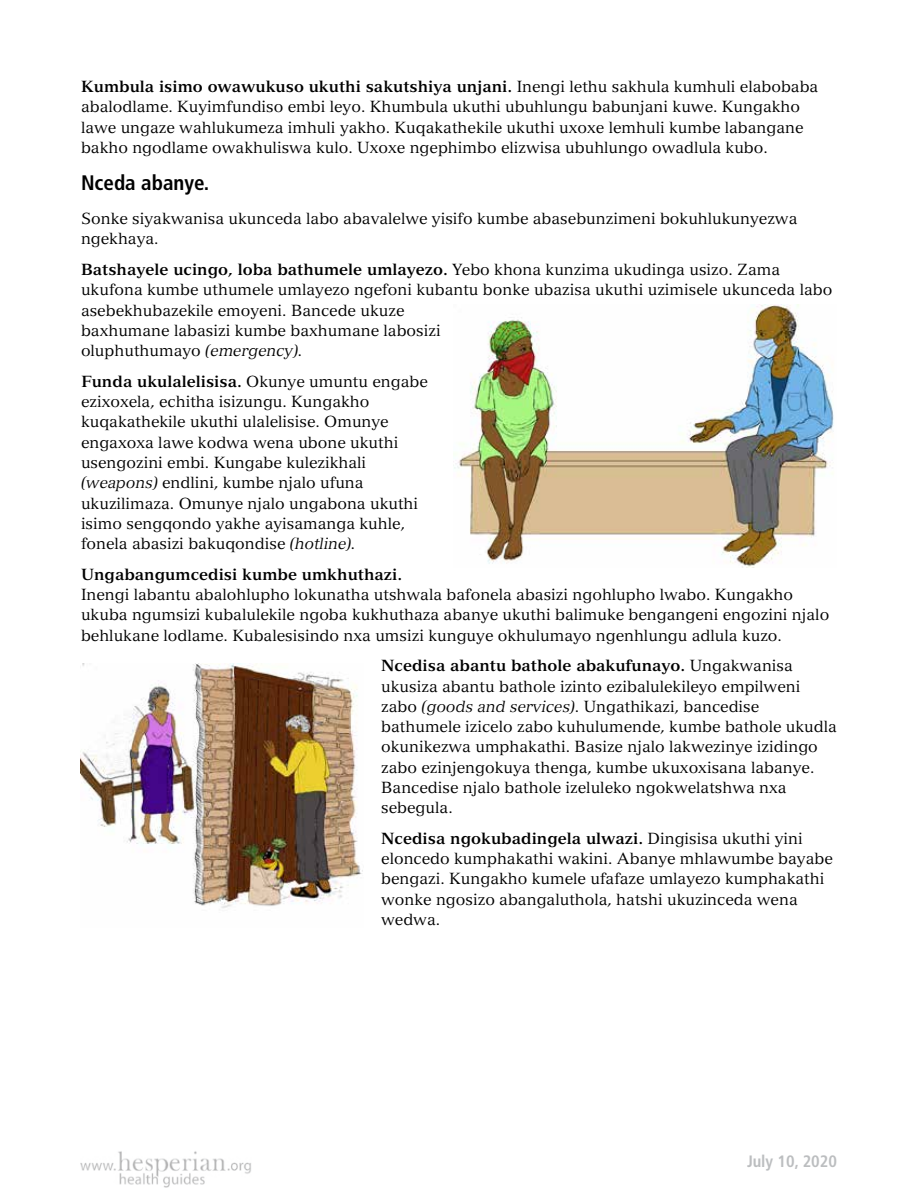
<style>
.page{position:relative;width:918px;height:1188px;background:#fff}
.page>*{position:absolute;margin:0;border:0;box-sizing:border-box;transform-origin:0 0}
.t1{font:700 condensed 21px "Frutiger LT Std";color:#000}
.t2{font:700 condensed 16.5px "Frutiger LT Std";color:#bcbec0}
.t3{font:15.75px/20.2px "Versailles LT Std";color:#000}
.t4{font:700 15.75px "Versailles LT Std";color:#000}
.s1{font-weight:700}
.s2{font-style:italic}
</style>
<div class="page">
<img style="left:80px;top:1151px;width:171px;height:37px">
<img style="left:80px;top:663px;width:283px;height:245px">
<img style="left:454px;top:305px;width:380px;height:263px">
<p class="t3" style="left:81px;top:77px;width:739px"><span class="s1">Kumbula isimo owawukuso ukuthi sakutshiya unjani.</span> Inengi lethu sakhula kumhuli elabobaba abalodlame. Kuyimfundiso embi leyo. Khumbula ukuthi ubuhlungu babunjani kuwe. Kungakho lawe ungaze wahlukumeza imhuli yakho. Kuqakathekile ukuthi uxoxe lemhuli kumbe labangane bakho ngodlame owakhuliswa kulo. Uxoxe ngephimbo elizwisa ubuhlungo owadlula kubo.</p>
<h1 class="t1" style="left:81px;top:171px;width:130px">Nceda abanye.</h1>
<p class="t3" style="left:81px;top:209px;width:718px">Sonke siyakwanisa ukunceda labo abavalelwe yisifo kumbe abasebunzimeni bokuhlukunyezwa ngekhaya.</p>
<p class="t3" style="left:81px;top:260px;width:753px"><span class="s1">Batshayele ucingo, loba bathumele umlayezo.</span> Yebo khona kunzima ukudinga usizo. Zama ukufona kumbe uthumele umlayezo ngefoni kubantu bonke ubazisa ukuthi uzimisele ukunceda labo asebekhubazekile emoyeni. Bancede ukuze<br>baxhumane labasizi kumbe baxhumane labosizi<br>oluphuthumayo <span class="s2">(emergency).</span></p>
<p class="t3" style="left:81px;top:371px;width:348px"><span class="s1">Funda ukulalelisisa.</span> Okunye umuntu engabe ezixoxela, echitha isizungu. Kungakho kuqakathekile ukuthi ulalelisise. Omunye engaxoxa lawe kodwa wena ubone ukuthi usengozini embi. Kungabe kulezikhali <span class="s2">(weapons)</span> endlini, kumbe njalo ufuna ukuzilimaza. Omunye njalo ungabona ukuthi isimo sengqondo yakhe ayisamanga kuhle, fonela abasizi bakuqondise <span class="s2">(hotline).</span></p>
<p class="t4" style="left:81px;top:565px;width:323px">Ungabangumcedisi kumbe umkhuthazi.</p>
<p class="t3" style="left:81px;top:584px;width:750px">Inengi labantu abalohlupho lokunatha utshwala bafonela abasizi ngohlupho lwabo. Kungakho ukuba ngumsizi kubalulekile ngoba kukhuthaza abanye ukuthi balimuke bengangeni engozini njalo behlukane lodlame. Kubalesisindo nxa umsizi kunguye okhulumayo ngenhlungu adlula kuzo.</p>
<p class="t3" style="left:381px;top:656px;width:457px"><span class="s1">Ncedisa abantu bathole abakufunayo.</span> Ungakwanisa ukusiza abantu bathole izinto ezibalulekileyo empilweni zabo <span class="s2">(goods and services)</span>. Ungathikazi, bancedise bathumele izicelo zabo kuhulumende, kumbe bathole ukudla okunikezwa umphakathi. Basize njalo lakwezinye izidingo zabo ezinjengokuya thenga, kumbe ukuxoxisana labanye.<br>Bancedise njalo bathole izeluleko ngokwelatshwa nxa sebegula.</p>
<p class="t3" style="left:381px;top:828px;width:453px"><span class="s1">Ncedisa ngokubadingela ulwazi.</span> Dingisisa ukuthi yini eloncedo kumphakathi wakini. Abanye mhlawumbe bayabe bengazi. Kungakho kumele ufafaze umlayezo kumphakathi wonke ngosizo abangaluthola, hatshi ukuzinceda wena wedwa.</p>
<p class="t2" style="left:747px;top:1152px;width:91px">July 10, 2020</p>
</div>
